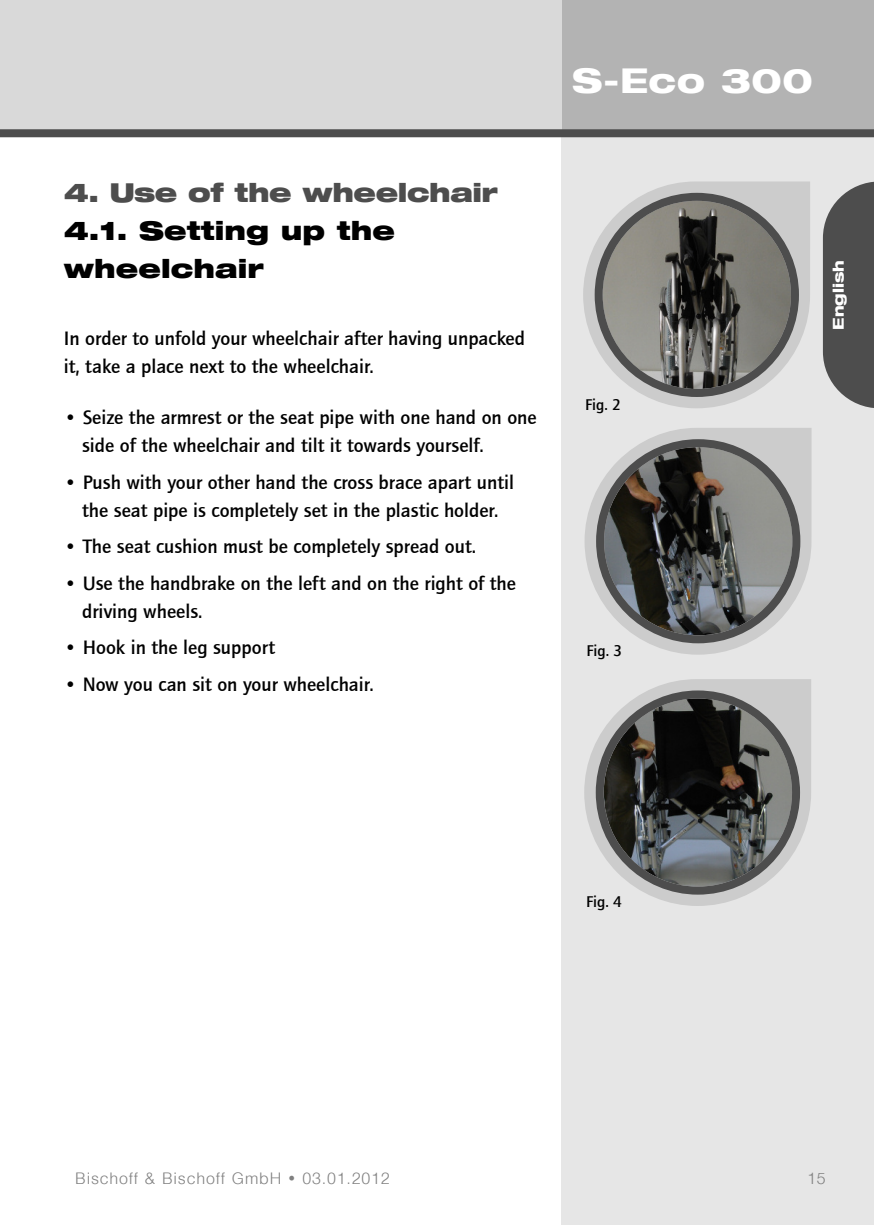
<style>
.page{position:relative;width:874px;height:1225px;background:#fff}
.page>*{position:absolute;margin:0;border:0;box-sizing:border-box;transform-origin:0 0}
.t1{font:italic 800 expanded 34.2px "Helvetica Neue";letter-spacing:.02em;color:#fff}
.t2{font:900 expanded 26px/38px "Helvetica Neue";color:#000}
.t3{font:900 expanded 26px "Helvetica Neue";letter-spacing:-.02em;color:#4d4d4d}
.t4{font:500 20px/28px "Quay Sans";color:#000}
.t5{font:300 16px "Helvetica";letter-spacing:.05em;color:#808080}
.t6{font:500 16px "Quay Sans";color:#000}
.t7{font:800 expanded 15px "Helvetica Neue";color:#fff}
</style>
<div class="page">
<div style="left:561px;top:133px;width:312px;height:1092px;background:#e6e6e6"></div>
<div style="left:561px;top:0;width:312px;height:133px;background:#b3b3b3"></div>
<div style="left:0;top:0;width:561px;height:133px;background:#d9d9d9"></div>
<div style="left:0;top:129px;width:873px;height:8px;background:#4d4d4d"></div>
<svg style="left:822px;top:182px;width:51px;height:226px;background:#616161"></svg>
<svg style="left:583px;top:181px;width:226px;height:227px"></svg>
<svg style="left:594px;top:193px;width:204px;height:204px;background:#81807c"></svg>
<svg style="left:584px;top:428px;width:227px;height:226px"></svg>
<svg style="left:595px;top:439px;width:205px;height:204px;background:#717270"></svg>
<svg style="left:584px;top:679px;width:226px;height:227px"></svg>
<svg style="left:595px;top:690px;width:204px;height:204px;background:#626362"></svg>
<h2 class="t3" style="left:64px;top:183px;width:435px">4. Use of the wheelchair</h2>
<h2 class="t2" style="left:64px;top:214px;width:333px">4.1. Setting up the wheelchair</h2>
<p class="t4" style="left:64px;top:326px;width:462px">In order to unfold your wheelchair after having unpacked it, take a place next to the wheelchair.</p>
<p class="t4" style="left:82px;top:405px;width:456px;text-indent:-18px">• Seize the armrest or the seat pipe with one hand on one side of the wheelchair and tilt it towards yourself.</p>
<p class="t4" style="left:64px;top:470px;width:451px;text-align:center">• Push with your other hand the cross brace apart until the seat pipe is completely set in the plastic holder.</p>
<p class="t4" style="left:64px;top:534px;width:413px">• The seat cushion must be completely spread out.</p>
<p class="t4" style="left:82px;top:571px;width:435px;text-indent:-18px">• Use the handbrake on the left and on the right of the driving wheels.</p>
<p class="t4" style="left:64px;top:635px;width:212px">• Hook in the leg support</p>
<p class="t4" style="left:64px;top:672px;width:311px">• Now you can sit on your wheelchair.</p>
<h1 class="t1" style="left:571px;top:68px;width:242px">S-Eco 300</h1>
<p class="t6" style="left:585px;top:397px;width:37px">Fig. 2</p>
<p class="t7" style="left:832px;top:329px;width:71px;rotate:-90deg">English</p>
<p class="t6" style="left:586px;top:644px;width:37px">Fig. 3</p>
<p class="t6" style="left:586px;top:895px;width:37px">Fig. 4</p>
<p class="t5" style="left:75px;top:1171px;width:316px">Bischoff &amp; Bischoff GmbH • 03.01.2012</p>
<p class="t5" style="left:806px;top:1171px;width:20px">15</p>
</div>
